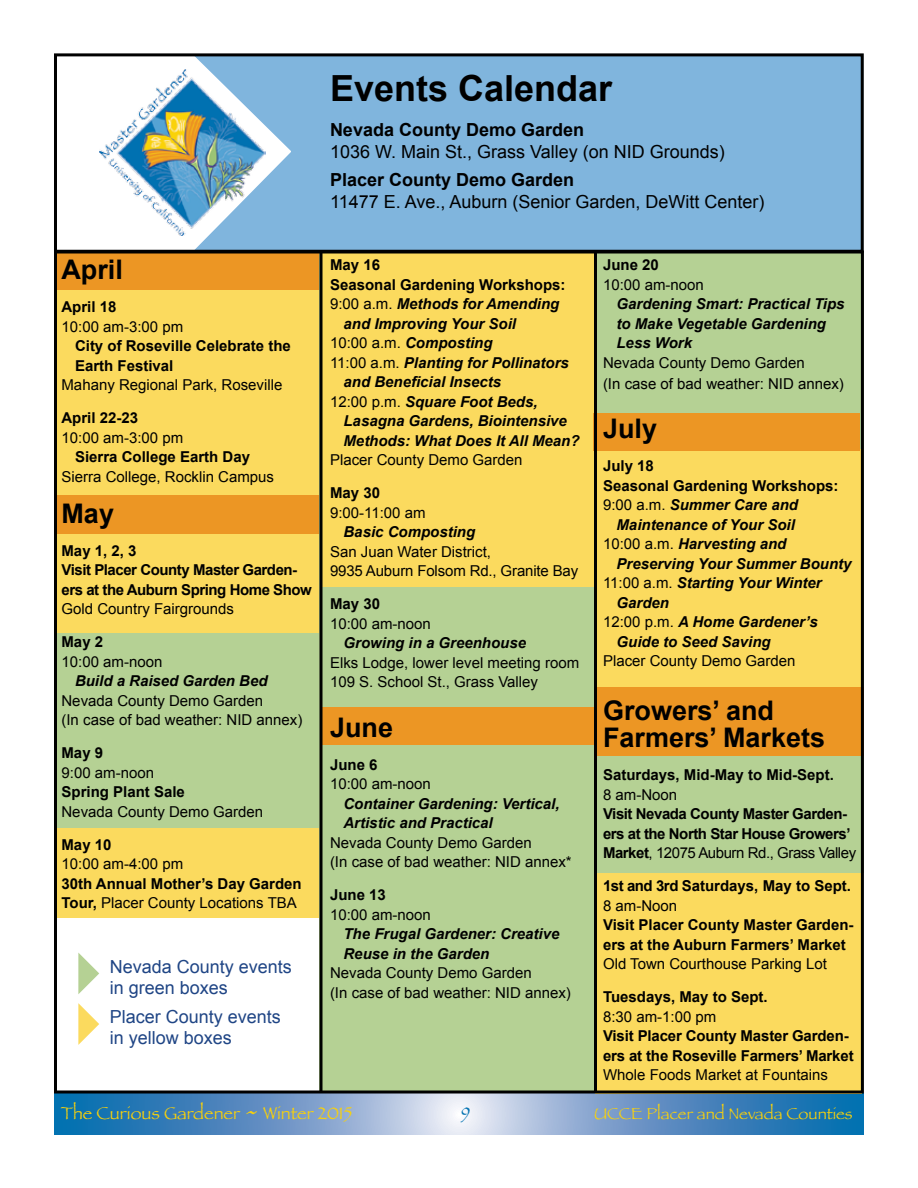
<style>
.page{position:relative;width:918px;height:1188px;background:#fff}
.page>*{position:absolute;margin:0;border:0;box-sizing:border-box;transform-origin:0 0}
.t1{font:700 36px "Arial";color:#000}
.t2{font:700 27px/27px "Arial";color:#000}
.t3{font:18px "Arial";color:#000}
.t4{font:18px/21.6px "Arial";color:#1f4585}
.t5{font:700 18px "Arial";color:#000}
.t6{font:18px "Papyrus";color:#f9d10a}
.t7{font:18px "Papyrus";color:#0272b1}
.t8{font:16.5px "Papyrus";color:#f9d10a}
.t9{font:15px/19.5px "Arial";color:#000}
.t10{font:italic 700 15px/19.5px "Arial";color:#000}
.t11{font:700 15px/19.5px "Arial";color:#000}
.t12{font:700 15px/19.5px "Arial";letter-spacing:-.03em;color:#000}
.s1{font-weight:400}
.s2{font-weight:400;font-style:normal}
.s3{font-size:27px}
</style>
<div class="page">
<svg style="left:54px;top:1094px;width:810px;height:41px;background:#6899c8"></svg>
<div style="left:195px;top:57px;width:665px;height:192px;background:#80b5dd"></div>
<div style="left:597px;top:251px;width:267px;height:622px;background:#b5d194"></div>
<div style="left:595px;top:449px;width:267px;height:262px;background:#fbda5e"></div>
<div style="left:54px;top:251px;width:267px;height:39px;background:#ec9624"></div>
<div style="left:56px;top:290px;width:266px;height:576px;background:#b5d194"></div>
<div style="left:595px;top:873px;width:267px;height:221px;background:#fbda5e"></div>
<div style="left:56px;top:290px;width:266px;height:220px;background:#fbda5e"></div>
<div style="left:57px;top:829px;width:267px;height:89px;background:#fbda5e"></div>
<div style="left:56px;top:495px;width:268px;height:39px;background:#ec9624"></div>
<div style="left:56px;top:534px;width:266px;height:98px;background:#fbda5e"></div>
<div style="left:320px;top:253px;width:276px;height:839px;background:#b5d194"></div>
<div style="left:321px;top:252px;width:276px;height:334px;background:#fbda5e"></div>
<div style="left:593px;top:413px;width:267px;height:38px;background:#ec9624"></div>
<div style="left:321px;top:707px;width:274px;height:38px;background:#ec9624"></div>
<div style="left:596px;top:688px;width:268px;height:68px;background:#ec9624"></div>
<img style="left:99px;top:69px;width:167px;height:166px">
<hr style="left:320px;top:250px;width:2px;height:842px;background:#000">
<hr style="left:594px;top:250px;width:3px;height:842px;background:#000">
<div style="left:54px;top:53px;width:810px;height:200px;border:3px solid #000"></div>
<svg style="left:78px;top:953px;width:21px;height:41px"></svg>
<svg style="left:78px;top:1003px;width:21px;height:42px"></svg>
<h1 class="t1" style="left:330px;top:65px;width:284px">Events Calendar</h1>
<p class="t5" style="left:330px;top:118px;width:256px">Nevada County Demo Garden</p>
<p class="t3" style="left:330px;top:140px;width:396px">1036 W. Main St., Grass Valley (on NID Grounds)</p>
<p class="t5" style="left:330px;top:168px;width:246px">Placer County Demo Garden</p>
<p class="t3" style="left:330px;top:190px;width:436px">11477 E. Ave., Auburn (Senior Garden, DeWitt Center)</p>
<h2 class="t2" style="left:62px;top:257px;width:63px">April</h2>
<p class="t11" style="left:62px;top:298px;width:57px">April 18</p>
<p class="t9" style="left:62px;top:317px;width:123px">10:00 am-3:00 pm</p>
<p class="t11" style="left:75px;top:337px;width:217px">City of Roseville Celebrate the<br>Earth Festival</p>
<p class="t9" style="left:62px;top:375px;width:222px">Mahany Regional Park, Roseville</p>
<p class="t11" style="left:62px;top:409px;width:78px">April 22-23</p>
<p class="t9" style="left:62px;top:428px;width:123px">10:00 am-3:00 pm</p>
<p class="t11" style="left:75px;top:448px;width:177px">Sierra College Earth Day</p>
<p class="t9" style="left:62px;top:467px;width:214px">Sierra College, Rocklin Campus</p>
<h2 class="t2" style="left:62px;top:501px;width:54px">May</h2>
<p class="t12" style="left:62px;top:541px;width:252px">May 1, 2, 3<br>Visit Placer County Master Garden&shy;ers at the Auburn Spring Home Show</p>
<p class="t9" style="left:62px;top:600px;width:174px">Gold Country Fairgrounds</p>
<p class="t11" style="left:62px;top:633px;width:43px">May 2</p>
<p class="t9" style="left:62px;top:652px;width:102px">10:00 am-noon</p>
<p class="t10" style="left:75px;top:672px;width:194px">Build a Raised Garden Bed</p>
<p class="t9" style="left:62px;top:691px;width:242px">Nevada County Demo Garden<br>(In case of bad weather: NID annex)</p>
<p class="t11" style="left:62px;top:744px;width:43px">May 9</p>
<p class="t9" style="left:62px;top:763px;width:94px">9:00 am-noon</p>
<p class="t11" style="left:62px;top:783px;width:125px">Spring Plant Sale</p>
<p class="t9" style="left:62px;top:802px;width:203px">Nevada County Demo Garden</p>
<p class="t11" style="left:62px;top:835px;width:52px">May 10</p>
<p class="t9" style="left:62px;top:855px;width:123px">10:00 am-4:00 pm</p>
<p class="t11" style="left:62px;top:874px;width:242px">30th Annual Mother’s Day Garden<br>Tour, <span class="s1">Placer County Locations TBA</span></p>
<p class="t4" style="left:110px;top:956px;width:184px">Nevada County events in green boxes</p>
<p class="t4" style="left:110px;top:1006px;width:173px">Placer County events in yellow boxes</p>
<p class="t11" style="left:330px;top:256px;width:52px">May 16</p>
<p class="t11" style="left:330px;top:275px;width:237px">Seasonal Gardening Workshops:</p>
<p class="t10" style="left:330px;top:295px;width:231px"><span class="s2">9:00 a.m.</span> Methods for Amending</p>
<p class="t10" style="left:344px;top:314px;width:174px">and Improving Your Soil</p>
<p class="t10" style="left:330px;top:334px;width:164px"><span class="s2">10:00 a.m.</span> Composting</p>
<p class="t10" style="left:330px;top:353px;width:240px"><span class="s2">11:00 a.m.</span> Planting for Pollinators</p>
<p class="t10" style="left:344px;top:373px;width:159px">and Beneficial Insects</p>
<p class="t10" style="left:330px;top:392px;width:209px"><span class="s2">12:00 p.m.</span> Square Foot Beds,</p>
<p class="t10" style="left:344px;top:412px;width:225px">Lasagna Gardens, Biointensive</p>
<p class="t10" style="left:344px;top:431px;width:238px">Methods: What Does It All Mean?</p>
<p class="t9" style="left:330px;top:451px;width:194px">Placer County Demo Garden</p>
<p class="t11" style="left:330px;top:484px;width:52px">May 30</p>
<p class="t9" style="left:330px;top:503px;width:97px">9:00-11:00 am</p>
<p class="t10" style="left:344px;top:523px;width:133px">Basic Composting</p>
<p class="t9" style="left:330px;top:542px;width:250px">San Juan Water District,<br>9935 Auburn Folsom Rd., Granite Bay</p>
<p class="t11" style="left:330px;top:595px;width:52px">May 30</p>
<p class="t9" style="left:330px;top:614px;width:102px">10:00 am-noon</p>
<p class="t10" style="left:344px;top:634px;width:184px">Growing in a Greenhouse</p>
<p class="t9" style="left:330px;top:653px;width:251px">Elks Lodge, lower level meeting room<br>109 S. School St., Grass Valley</p>
<h2 class="t2" style="left:330px;top:715px;width:65px">June</h2>
<p class="t11" style="left:330px;top:755px;width:49px">June 6</p>
<p class="t9" style="left:330px;top:775px;width:102px">10:00 am-noon</p>
<p class="t10" style="left:344px;top:794px;width:218px">Container Gardening: Vertical,<br>Artistic and Practical</p>
<p class="t9" style="left:330px;top:833px;width:243px">Nevada County Demo Garden<br>(In case of bad weather: NID annex*</p>
<p class="t11" style="left:330px;top:886px;width:57px">June 13</p>
<p class="t9" style="left:330px;top:905px;width:102px">10:00 am-noon</p>
<p class="t10" style="left:344px;top:925px;width:217px">The Frugal Gardener: Creative<br>Reuse in the Garden</p>
<p class="t9" style="left:330px;top:964px;width:242px">Nevada County Demo Garden<br>(In case of bad weather: NID annex)</p>
<p class="t11" style="left:603px;top:256px;width:57px">June 20</p>
<p class="t9" style="left:603px;top:275px;width:102px">10:00 am-noon</p>
<p class="t10" style="left:616px;top:295px;width:230px">Gardening Smart: Practical Tips to Make Vegetable Gardening<br>Less Work</p>
<p class="t9" style="left:603px;top:352px;width:242px;line-height:21px">Nevada County Demo Garden<br>(In case of bad weather: NID annex)</p>
<h2 class="t2" style="left:603px;top:416px;width:56px">July</h2>
<p class="t11" style="left:603px;top:457px;width:52px">July 18</p>
<p class="t11" style="left:603px;top:476px;width:237px">Seasonal Gardening Workshops:</p>
<p class="t10" style="left:603px;top:496px;width:197px"><span class="s2">9:00 a.m.</span> Summer Care and</p>
<p class="t10" style="left:616px;top:515px;width:180px">Maintenance of Your Soil</p>
<p class="t10" style="left:603px;top:535px;width:185px"><span class="s2">10:00 a.m.</span> Harvesting and</p>
<p class="t10" style="left:616px;top:554px;width:237px">Preserving Your Summer Bounty</p>
<p class="t10" style="left:603px;top:574px;width:220px"><span class="s2">11:00 a.m.</span> Starting Your Winter</p>
<p class="t10" style="left:616px;top:593px;width:54px">Garden</p>
<p class="t10" style="left:603px;top:613px;width:216px"><span class="s2">12:00 p.m.</span> A Home Gardener’s</p>
<p class="t10" style="left:616px;top:632px;width:156px">Guide to Seed Saving</p>
<p class="t9" style="left:603px;top:652px;width:194px">Placer County Demo Garden</p>
<h2 class="t2" style="left:603px;top:698px;width:224px">Growers’ and<br>Farmers’ Markets</h2>
<p class="t11" style="left:603px;top:766px;width:232px">Saturdays, Mid-May to Mid-Sept.</p>
<p class="t9" style="left:603px;top:785px;width:76px">8 am-Noon</p>
<p class="t12" style="left:603px;top:805px;width:255px">Visit Nevada County Master Garden&shy;ers at the North Star House Growers’<br>Market<span class="s1">, 12075 Auburn Rd., Grass Valley</span></p>
<p class="t11" style="left:603px;top:877px;width:250px">1st and 3rd Saturdays, May to Sept.</p>
<p class="t9" style="left:603px;top:896px;width:76px">8 am-Noon</p>
<p class="t11" style="left:603px;top:916px;width:252px">Visit Placer County Master Garden&shy;ers at the Auburn Farmers’ Market</p>
<p class="t9" style="left:603px;top:955px;width:225px">Old Town Courthouse Parking Lot</p>
<p class="t11" style="left:603px;top:988px;width:166px">Tuesdays, May to Sept.</p>
<p class="t9" style="left:603px;top:1007px;width:115px">8:30 am-1:00 pm</p>
<p class="t11" style="left:603px;top:1027px;width:252px">Visit Placer County Master Garden&shy;ers at the Roseville Farmers’ Market</p>
<p class="t9" style="left:603px;top:1066px;width:227px">Whole Foods Market at Fountains</p>
<p class="t6" style="left:61px;top:1102px;width:293px">The Curious Gardener <span class="s3">~</span> Winter 2015</p>
<p class="t7" style="left:461px;top:1102px;width:11px">9</p>
<p class="t8" style="left:594px;top:1103px;width:260px">UCCE Placer and Nevada Counties</p>
</div>
